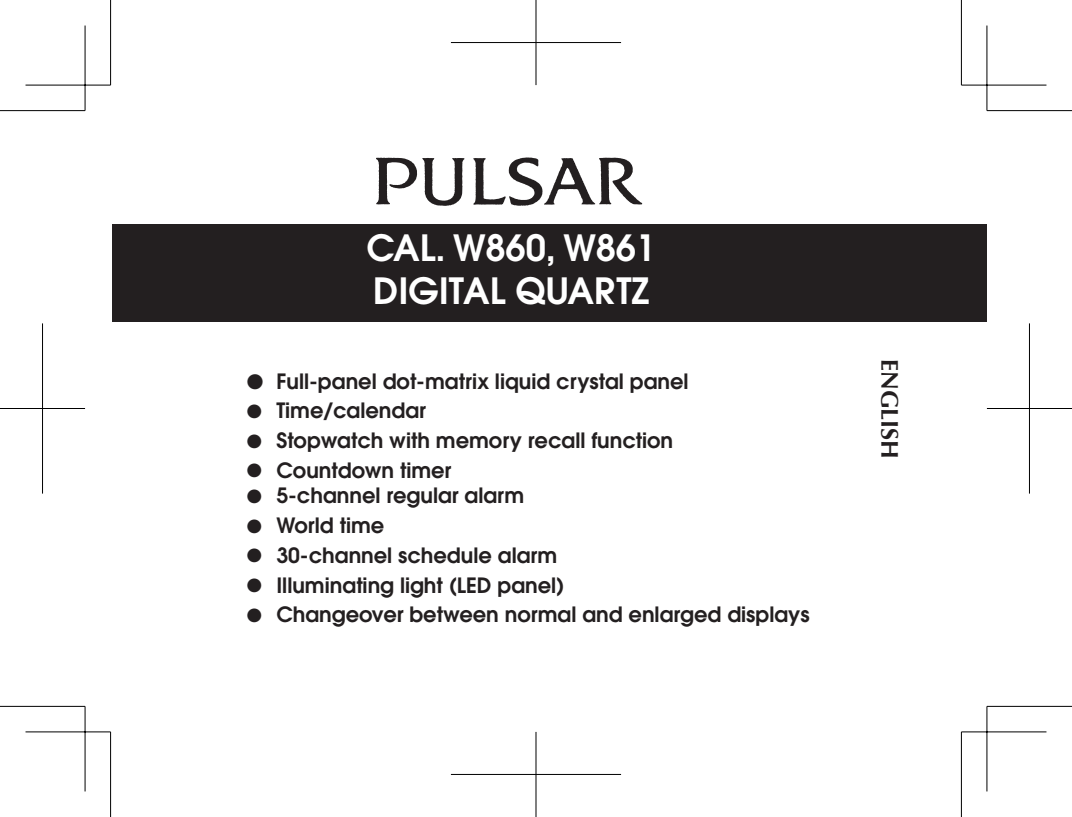
<style>
.page{position:relative;width:1072px;height:817px;background:#fff}
.page>*{position:absolute;margin:0;border:0;box-sizing:border-box;transform-origin:0 0}
.t1{font:600 36px/42.9px "Avant Garde";color:#fff}
.t2{font:700 24px "Optima";color:#231f20}
.t3{font:600 21px "Avant Garde";color:#231f20}
</style>
<div class="page">
<div style="left:112px;top:224px;width:875px;height:98px;background:#231f20"></div>
<svg style="left:376px;top:157px;width:88px;height:49px"></svg>
<svg style="left:473px;top:157px;width:169px;height:49px"></svg>
<svg style="left:0;top:111px;width:85px;height:1px"></svg>
<svg style="left:987px;top:111px;width:85px;height:1px"></svg>
<svg style="left:0;top:706px;width:83px;height:1px"></svg>
<svg style="left:989px;top:706px;width:83px;height:1px"></svg>
<svg style="left:111px;top:0;width:1px;height:85px"></svg>
<svg style="left:111px;top:732px;width:1px;height:84px"></svg>
<svg style="left:960px;top:0;width:1px;height:85px"></svg>
<svg style="left:960px;top:732px;width:1px;height:84px"></svg>
<svg style="left:26px;top:84px;width:84px;height:1px"></svg>
<svg style="left:962px;top:84px;width:84px;height:1px"></svg>
<svg style="left:26px;top:732px;width:84px;height:1px"></svg>
<svg style="left:962px;top:732px;width:84px;height:1px"></svg>
<svg style="left:83px;top:26px;width:4px;height:84px"></svg>
<svg style="left:83px;top:706px;width:4px;height:85px"></svg>
<svg style="left:984px;top:26px;width:5px;height:84px"></svg>
<svg style="left:984px;top:706px;width:5px;height:85px"></svg>
<hr style="left:0;top:110px;width:85px;height:1px;background:#000">
<hr style="left:987px;top:110px;width:85px;height:1px;background:#000">
<hr style="left:0;top:705px;width:85px;height:1px;background:#000">
<hr style="left:987px;top:705px;width:85px;height:1px;background:#000">
<hr style="left:110px;top:0;width:1px;height:85px;background:#000">
<hr style="left:110px;top:731px;width:1px;height:85px;background:#000">
<hr style="left:961px;top:0;width:1px;height:85px;background:#000">
<hr style="left:961px;top:731px;width:1px;height:85px;background:#000">
<hr style="left:26px;top:85px;width:85px;height:1px;background:#000">
<hr style="left:961px;top:85px;width:85px;height:1px;background:#000">
<hr style="left:26px;top:731px;width:85px;height:1px;background:#000">
<hr style="left:961px;top:731px;width:85px;height:1px;background:#000">
<hr style="left:85px;top:26px;width:1px;height:85px;background:#000">
<hr style="left:85px;top:706px;width:1px;height:85px;background:#000">
<hr style="left:986px;top:26px;width:1px;height:85px;background:#000">
<hr style="left:986px;top:706px;width:1px;height:85px;background:#000">
<svg style="left:534px;top:0;width:4px;height:85px"></svg>
<hr style="left:451px;top:42px;width:170px;height:1px;background:#000">
<hr style="left:535px;top:0;width:1px;height:85px;background:#000">
<svg style="left:451px;top:774px;width:170px;height:1px"></svg>
<svg style="left:534px;top:731px;width:4px;height:85px"></svg>
<hr style="left:451px;top:773px;width:170px;height:1px;background:#000">
<hr style="left:535px;top:731px;width:1px;height:85px;background:#000">
<hr style="left:0;top:408px;width:85px;height:1px;background:#000">
<hr style="left:42px;top:323px;width:1px;height:170px;background:#000">
<hr style="left:987px;top:408px;width:85px;height:1px;background:#000">
<hr style="left:1029px;top:323px;width:1px;height:170px;background:#000">
<h1 class="t1" style="left:366px;top:226px;width:291px">CAL. W860, W861<br>DIGITAL QUARTZ</h1>
<p class="t3" style="left:247px;top:367px;width:443px">● Full-panel dot-matrix liquid crystal panel</p>
<p class="t3" style="left:247px;top:397px;width:181px">● Time/calendar</p>
<p class="t3" style="left:247px;top:426px;width:428px">● Stopwatch with memory recall function</p>
<p class="t3" style="left:247px;top:456px;width:206px">● Countdown timer</p>
<p class="t3" style="left:247px;top:482px;width:279px">● 5-channel regular alarm</p>
<p class="t3" style="left:247px;top:511px;width:139px">● World time</p>
<p class="t3" style="left:247px;top:541px;width:312px">● 30-channel schedule alarm</p>
<p class="t3" style="left:247px;top:571px;width:319px">● Illuminating light (LED panel)</p>
<p class="t3" style="left:247px;top:600px;width:564px">● Changeover between normal and enlarged displays</p>
<p class="t2" style="left:903px;top:359px;width:102px;rotate:90deg">ENGLISH</p>
</div>
